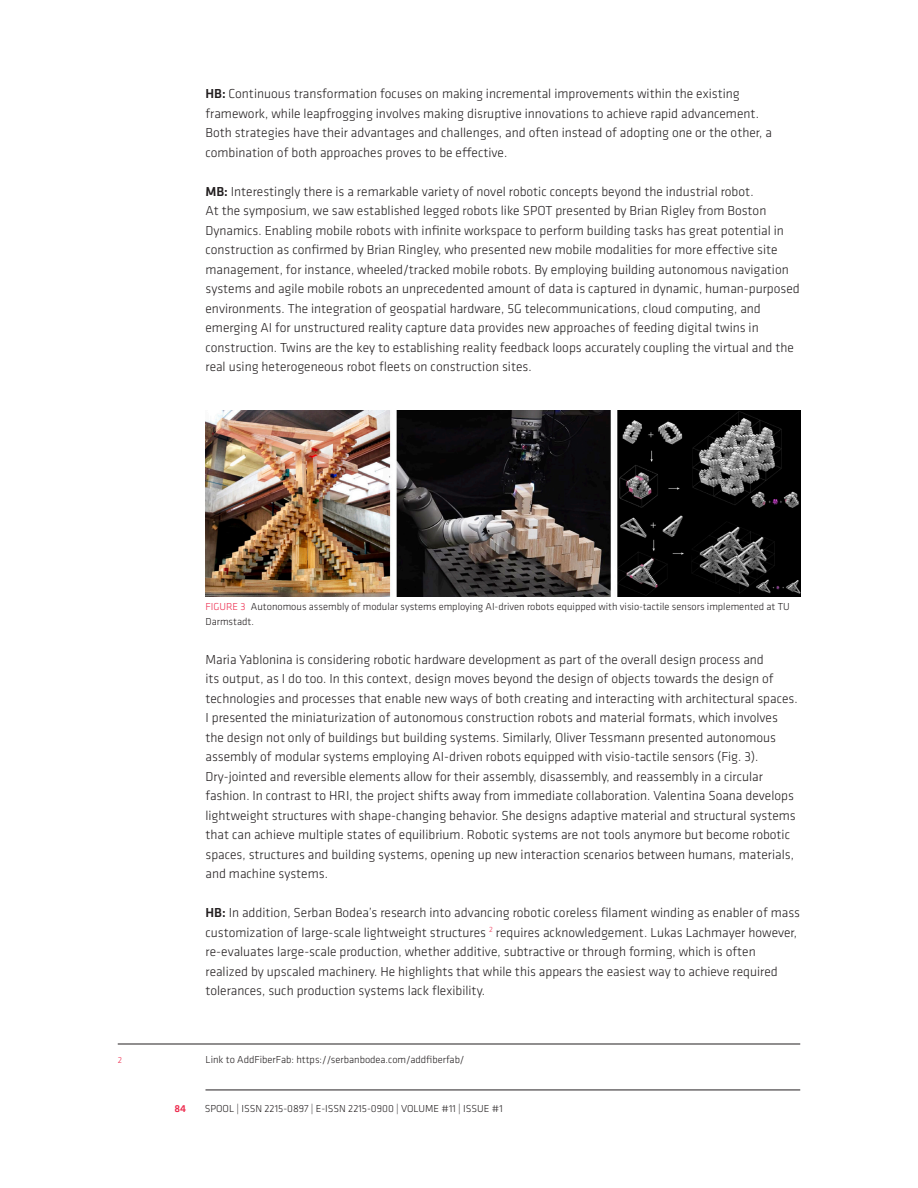
<style>
.page{position:relative;width:918px;height:1188px;background:#fff}
.page>*{position:absolute;margin:0;border:0;box-sizing:border-box;transform-origin:0 0}
.BODY_Normal{font:300 13.5px/19.5px "Klavika Basic";color:#231f20}
.BODY_Normal_-_No_Blank_Line_After{font:300 13.5px/19.5px "Klavika Basic";color:#231f20}
.FOOTNOTE_Body{font:300 10.5px/14.7px "Klavika Basic";color:#231f20}
.t1{font:300 10.5px "Klavika Basic";color:#ed2b4e}
.t2{font:500 10.5px "Klavika Basic";color:#ed2b4e}
.FOOTNOTE_Body-2{font:300 9px "Klavika Basic";color:#ed2b4e}
.s1{font-weight:500}
.s2{color:#ed2b4e}
</style>
<div class="page">
<hr style="left:206px;top:1090px;width:594px;height:1px;background:#231f20">
<img style="left:206px;top:410px;width:594px;height:187px">
<hr style="left:118px;top:1044px;width:682px;height:1px;background:#231f20">
<p class="BODY_Normal" style="left:206px;top:84px;width:568px"><span class="s1">HB:</span> Continuous transformation focuses on making incremental improvements within the existing framework, while leapfrogging involves making disruptive innovations to achieve rapid advancement.<br>Both strategies have their advantages and challenges, and often instead of adopting one or the other, a combination of both approaches proves to be effective.</p>
<p class="BODY_Normal_-_No_Blank_Line_After" style="left:206px;top:181px;width:596px"><span class="s1">MB:</span> Interestingly there is a remarkable variety of novel robotic concepts beyond the industrial robot.<br>At the symposium, we saw established legged robots like SPOT presented by Brian Rigley from Boston Dynamics. Enabling mobile robots with infinite workspace to perform building tasks has great potential in construction as confirmed by Brian Ringley, who presented new mobile modalities for more effective site management, for instance, wheeled/tracked mobile robots. By employing building autonomous navigation systems and agile mobile robots an unprecedented amount of data is captured in dynamic, human-purposed environments. The integration of geospatial hardware, 5G telecommunications, cloud computing, and emerging AI for unstructured reality capture data provides new approaches of feeding digital twins in construction. Twins are the key to establishing reality feedback loops accurately coupling the virtual and the real using heterogeneous robot fleets on construction sites.</p>
<p class="FOOTNOTE_Body" style="left:206px;top:599px;width:586px;text-indent:35px"><span class="s2">3</span> Autonomous assembly of modular systems employing AI-driven robots equipped with visio-tactile sensors implemented at TU<br>Darmstadt.</p>
<p class="BODY_Normal" style="left:206px;top:649px;width:594px">Maria Yablonina is considering robotic hardware development as part of the overall design process and<br>its output, as I do too. In this context, design moves beyond the design of objects towards the design of technologies and processes that enable new ways of both creating and interacting with architectural spaces.<br>I presented the miniaturization of autonomous construction robots and material formats, which involves the design not only of buildings but building systems. Similarly, Oliver Tessmann presented autonomous assembly of modular systems employing AI-driven robots equipped with visio-tactile sensors (Fig. 3).<br>Dry-jointed and reversible elements allow for their assembly, disassembly, and reassembly in a circular fashion. In contrast to HRI, the project shifts away from immediate collaboration. Valentina Soana develops lightweight structures with shape-changing behavior. She designs adaptive material and structural systems that can achieve multiple states of equilibrium. Robotic systems are not tools anymore but become robotic spaces, structures and building systems, opening up new interaction scenarios between humans, materials, and machine systems.</p>
<p class="BODY_Normal" style="left:206px;top:903px;width:596px"><span class="s1">HB:</span> In addition, Serban Bodea’s research into advancing robotic coreless filament winding as enabler of mass customization of large-scale lightweight structures <sup>2</sup> requires acknowledgement. Lukas Lachmayer however, re-evaluates large-scale production, whether additive, subtractive or through forming, which is often realized by upscaled machinery. He highlights that while this appears the easiest way to achieve required tolerances, such production systems lack flexibility.</p>
<p class="t1" style="left:206px;top:601px;width:21px">Figure</p>
<p class="FOOTNOTE_Body-2" style="left:118px;top:1055px;width:6px">2</p>
<p class="FOOTNOTE_Body" style="left:206px;top:1053px;width:261px">Link to AddFiberFab: https://serbanbodea.com/addfiberfab/</p>
<p class="t2" style="left:174px;top:1102px;width:13px">84</p>
<p class="FOOTNOTE_Body" style="left:205px;top:1101px;width:300px">SPOOL | ISSN 2215-0897 | E-ISSN 2215-0900 | VOLUME #11 | ISSUE #1</p>
</div>
